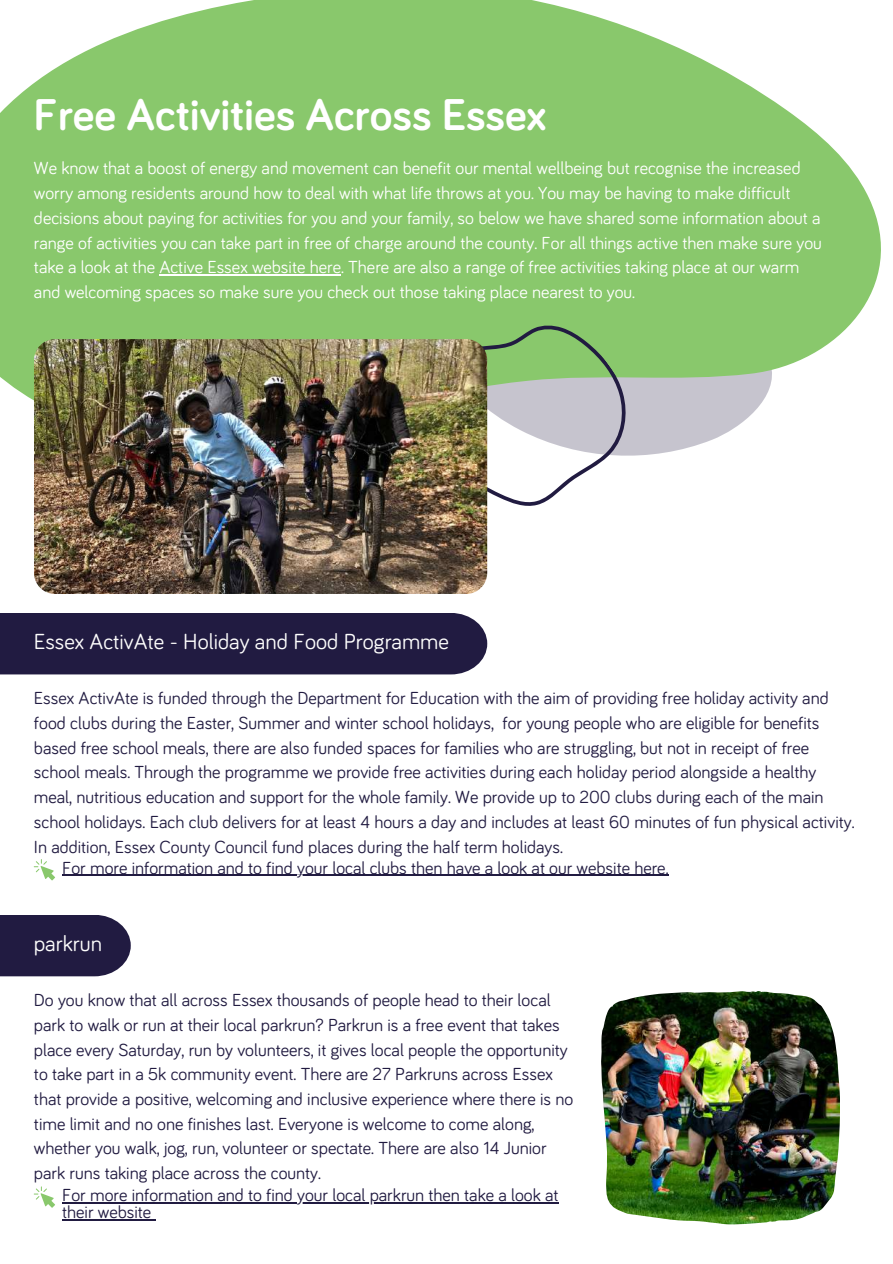
<style>
.page{position:relative;width:893px;height:1264px;background:#fff}
.page>*{position:absolute;margin:0;border:0;box-sizing:border-box;transform-origin:0 0}
.t1{font:700 45.9px "Bariol";color:#fff}
.t2{font:22.5px "Bariol";color:#fefefd}
.t3{font:18px/24.8px "Bariol";color:#211b41}
.t4{font:18px/24.8px "Bariol";color:#fff}
</style>
<div class="page">
<svg style="left:0;top:0;width:881px;height:454px;fill:#89c86c"></svg>
<div style="left:0;top:613px;width:487px;height:61px;background:#211b41"></div>
<svg style="left:399px;top:285px;width:254px;height:251px"></svg>
<img style="left:34px;top:339px;width:453px;height:255px;border-radius:21px">
<hr style="left:159px;top:274px;width:182px;height:1px;background:#fff">
<svg style="left:34px;top:859px;width:21px;height:21px"></svg>
<hr style="left:62px;top:874px;width:606px;height:2px;background:#211b41">
<div style="left:0;top:915px;width:131px;height:61px;background:#211b41"></div>
<svg style="left:34px;top:1186px;width:21px;height:21px"></svg>
<hr style="left:62px;top:1202px;width:496px;height:1px;background:#211b41">
<hr style="left:62px;top:1219px;width:89px;height:1px;background:#211b41">
<img style="left:601px;top:991px;width:238px;height:233px">
<h1 class="t1" style="left:34px;top:93px;width:513px">Free Activities Across Essex</h1>
<p class="t4" style="left:34px;top:157px;width:789px">We know that a boost of energy and movement can benefit our mental wellbeing but recognise the increased worry among residents around how to deal with what life throws at you. You may be having to make difficult decisions about paying for activities for you and your family, so below we have shared some information about a range of activities you can take part in free of charge around the county. For all things active then make sure you take a look at the Active Essex website here. There are also a range of free activities taking place at our warm and welcoming spaces so make sure you check out those taking place nearest to you.</p>
<p class="t2" style="left:34px;top:631px;width:416px">Essex ActivAte - Holiday and Food Programme</p>
<p class="t3" style="left:34px;top:686px;width:822px">Essex ActivAte is funded through the Department for Education with the aim of providing free holiday activity and food clubs during the Easter, Summer and winter school holidays, for young people who are eligible for benefits based free school meals, there are also funded spaces for families who are struggling, but not in receipt of free school meals. Through the programme we provide free activities during each holiday period alongside a healthy meal, nutritious education and support for the whole family. We provide up to 200 clubs during each of the main school holidays. Each club delivers for at least 4 hours a day and includes at least 60 minutes of fun physical activity.<br>In addition, Essex County Council fund places during the half term holidays.</p>
<p class="t3" style="left:62px;top:856px;width:608px">For more information and to find your local clubs then have a look at our website here.</p>
<p class="t2" style="left:34px;top:933px;width:70px">parkrun</p>
<p class="t3" style="left:34px;top:988px;width:541px">Do you know that all across Essex thousands of people head to their local park to walk or run at their local parkrun? Parkrun is a free event that takes place every Saturday, run by volunteers, it gives local people the opportunity to take part in a 5k community event. There are 27 Parkruns across Essex that provide a positive, welcoming and inclusive experience where there is no time limit and no one finishes last. Everyone is welcome to come along, whether you walk, jog, run, volunteer or spectate. There are also 14 Junior park runs taking place across the county.</p>
<p class="t3" style="left:62px;top:1187px;width:498px;line-height:16.8px">For more information and to find your local parkrun then take a look at their website</p>
</div>
